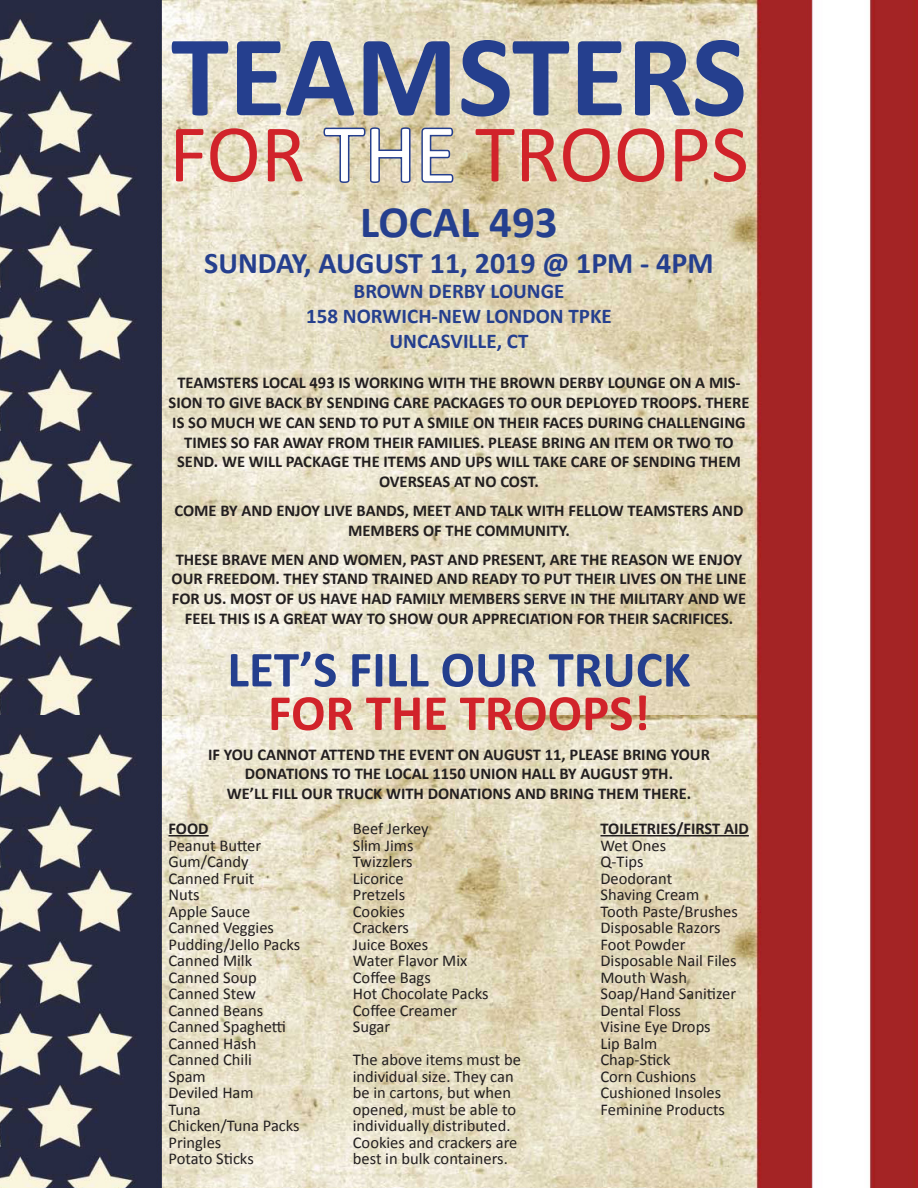
<style>
.page{position:relative;width:918px;height:1188px;background:#fff}
.page>*{position:absolute;margin:0;border:0;box-sizing:border-box;transform-origin:0 0}
.t1{font:700 117px "Calibri";color:#253f8e}
.t2{font:82.5px "Calibri";color:#d1232a}
.t3{font:700 51px "Calibri";color:#253f8e}
.t4{font:700 51px "Calibri";color:#d1232a}
.t5{font:700 45px "Calibri";color:#253f8e}
.t6{font:700 30px "Calibri";color:#253f8e}
.t7{font:700 21px "Calibri";color:#253f8e}
.t8{font:700 16.5px/19.8px "Calibri";color:#231f20;text-align:center}
.t9{font:16.5px "Calibri";color:#231f20}
.s1{color:#fff}
</style>
<div class="page">
<img style="left:0;top:0;width:918px;height:716px">
<img style="left:0;top:716px;width:918px;height:472px">
<svg style="left:321px;top:125px;width:92px;height:60px;background:#b2b0ac"></svg>
<svg style="left:419px;top:125px;width:37px;height:60px;background:#a3a2a4"></svg>
<hr style="left:168px;top:835px;width:41px;height:2px;background:#231f20">
<hr style="left:600px;top:835px;width:149px;height:2px;background:#231f20">
<p class="t1" style="left:171px;top:2px;width:577px">TEAMSTERS</p>
<p class="t2" style="left:169px;top:102px;width:581px">FOR <span class="s1">THE</span> TROOPS</p>
<p class="t5" style="left:360px;top:193px;width:199px">LOCAL 493</p>
<p class="t6" style="left:204px;top:244px;width:511px">SUNDAY, AUGUST 11, 2019 @ 1PM - 4PM</p>
<p class="t7" style="left:354px;top:278px;width:212px">BROWN DERBY LOUNGE</p>
<p class="t7" style="left:306px;top:303px;width:307px">158 NORWICH-NEW LONDON TPKE</p>
<p class="t7" style="left:390px;top:328px;width:140px">UNCASVILLE, CT</p>
<p class="t8" style="left:169px;top:373px;width:582px">TEAMSTERS LOCAL 493 IS WORKING WITH THE BROWN DERBY LOUNGE ON A MIS-SION TO GIVE BACK BY SENDING CARE PACKAGES TO OUR DEPLOYED TROOPS. THERE IS SO MUCH WE CAN SEND TO PUT A SMILE ON THEIR FACES DURING CHALLENGING TIMES SO FAR AWAY FROM THEIR FAMILIES. PLEASE BRING AN ITEM OR TWO TO SEND. WE WILL PACKAGE THE ITEMS AND UPS WILL TAKE CARE OF SENDING THEM OVERSEAS AT NO COST.</p>
<p class="t8" style="left:174px;top:501px;width:571px">COME BY AND ENJOY LIVE BANDS, MEET AND TALK WITH FELLOW TEAMSTERS AND<br>MEMBERS OF THE COMMUNITY.</p>
<p class="t8" style="left:172px;top:549px;width:576px">THESE BRAVE MEN AND WOMEN, PAST AND PRESENT, ARE THE REASON WE ENJOY OUR FREEDOM. THEY STAND TRAINED AND READY TO PUT THEIR LIVES ON THE LINE FOR US. MOST OF US HAVE HAD FAMILY MEMBERS SERVE IN THE MILITARY AND WE FEEL THIS IS A GREAT WAY TO SHOW OUR APPRECIATION FOR THEIR SACRIFICES.</p>
<p class="t3" style="left:227px;top:637px;width:465px">LET’S FILL OUR TRUCK</p>
<p class="t4" style="left:268px;top:680px;width:383px">FOR THE TROOPS!</p>
<p class="t8" style="left:208px;top:744px;width:503px">IF YOU CANNOT ATTEND THE EVENT ON AUGUST 11, PLEASE BRING YOUR<br>DONATIONS TO THE LOCAL 1150 UNION HALL BY AUGUST 9TH.</p>
<p class="t8" style="left:227px;top:784px;width:466px">WE’LL FILL OUR TRUCK WITH DONATIONS AND BRING THEM THERE.</p>
<p class="t8" style="left:168px;top:819px;width:42px">FOOD</p>
<p class="t9" style="left:353px;top:818px;width:77px">Beef Jerkey</p>
<p class="t8" style="left:600px;top:819px;width:150px">TOILETRIES/FIRST AID</p>
<p class="t9" style="left:168px;top:835px;width:94px">Peanut Butter</p>
<p class="t9" style="left:353px;top:835px;width:62px">Slim Jims</p>
<p class="t9" style="left:600px;top:835px;width:67px">Wet Ones</p>
<p class="t9" style="left:168px;top:851px;width:82px">Gum/Candy</p>
<p class="t9" style="left:353px;top:851px;width:61px">Twizzlers</p>
<p class="t9" style="left:600px;top:851px;width:45px">Q-Tips</p>
<p class="t9" style="left:168px;top:868px;width:87px">Canned Fruit</p>
<p class="t9" style="left:353px;top:868px;width:52px">Licorice</p>
<p class="t9" style="left:600px;top:868px;width:73px">Deodorant</p>
<p class="t9" style="left:168px;top:884px;width:33px">Nuts</p>
<p class="t9" style="left:353px;top:884px;width:54px">Pretzels</p>
<p class="t9" style="left:600px;top:884px;width:100px">Shaving Cream</p>
<p class="t9" style="left:168px;top:901px;width:83px">Apple Sauce</p>
<p class="t9" style="left:353px;top:901px;width:54px">Cookies</p>
<p class="t9" style="left:600px;top:901px;width:139px">Tooth Paste/Brushes</p>
<p class="t9" style="left:168px;top:917px;width:107px">Canned Veggies</p>
<p class="t9" style="left:353px;top:917px;width:58px">Crackers</p>
<p class="t9" style="left:600px;top:917px;width:122px">Disposable Razors</p>
<p class="t9" style="left:168px;top:934px;width:133px">Pudding/Jello Packs</p>
<p class="t9" style="left:353px;top:934px;width:77px">Juice Boxes</p>
<p class="t9" style="left:600px;top:934px;width:87px">Foot Powder</p>
<p class="t9" style="left:168px;top:950px;width:85px">Canned Milk</p>
<p class="t9" style="left:353px;top:950px;width:116px">Water Flavor Mix</p>
<p class="t9" style="left:600px;top:950px;width:138px">Disposable Nail Files</p>
<p class="t9" style="left:168px;top:967px;width:90px">Canned Soup</p>
<p class="t9" style="left:353px;top:967px;width:79px">Coffee Bags</p>
<p class="t9" style="left:600px;top:967px;width:88px">Mouth Wash</p>
<p class="t9" style="left:168px;top:983px;width:89px">Canned Stew</p>
<p class="t9" style="left:353px;top:983px;width:137px">Hot Chocolate Packs</p>
<p class="t9" style="left:600px;top:983px;width:137px">Soap/Hand Sanitizer</p>
<p class="t9" style="left:168px;top:1000px;width:96px">Canned Beans</p>
<p class="t9" style="left:353px;top:1000px;width:106px">Coffee Creamer</p>
<p class="t9" style="left:600px;top:1000px;width:82px">Dental Floss</p>
<p class="t9" style="left:168px;top:1016px;width:119px">Canned Spaghetti</p>
<p class="t9" style="left:353px;top:1016px;width:39px">Sugar</p>
<p class="t9" style="left:600px;top:1016px;width:112px">Visine Eye Drops</p>
<p class="t9" style="left:168px;top:1033px;width:89px">Canned Hash</p>
<p class="t9" style="left:600px;top:1033px;width:58px">Lip Balm</p>
<p class="t9" style="left:168px;top:1049px;width:85px">Canned Chili</p>
<p class="t9" style="left:353px;top:1049px;width:170px">The above items must be</p>
<p class="t9" style="left:600px;top:1049px;width:72px">Chap-Stick</p>
<p class="t9" style="left:168px;top:1066px;width:39px">Spam</p>
<p class="t9" style="left:353px;top:1066px;width:162px">individual size. They can</p>
<p class="t9" style="left:600px;top:1066px;width:97px">Corn Cushions</p>
<p class="t9" style="left:168px;top:1082px;width:87px">Deviled Ham</p>
<p class="t9" style="left:353px;top:1082px;width:160px">be in cartons, but when</p>
<p class="t9" style="left:600px;top:1082px;width:122px">Cushioned Insoles</p>
<p class="t9" style="left:168px;top:1099px;width:34px">Tuna</p>
<p class="t9" style="left:353px;top:1099px;width:165px">opened, must be able to</p>
<p class="t9" style="left:600px;top:1099px;width:126px">Feminine Products</p>
<p class="t9" style="left:168px;top:1115px;width:133px">Chicken/Tuna Packs</p>
<p class="t9" style="left:353px;top:1115px;width:159px">individually distributed.</p>
<p class="t9" style="left:168px;top:1132px;width:54px">Pringles</p>
<p class="t9" style="left:353px;top:1132px;width:166px">Cookies and crackers are</p>
<p class="t9" style="left:168px;top:1148px;width:87px">Potato Sticks</p>
<p class="t9" style="left:353px;top:1148px;width:156px">best in bulk containers.</p>
</div>
